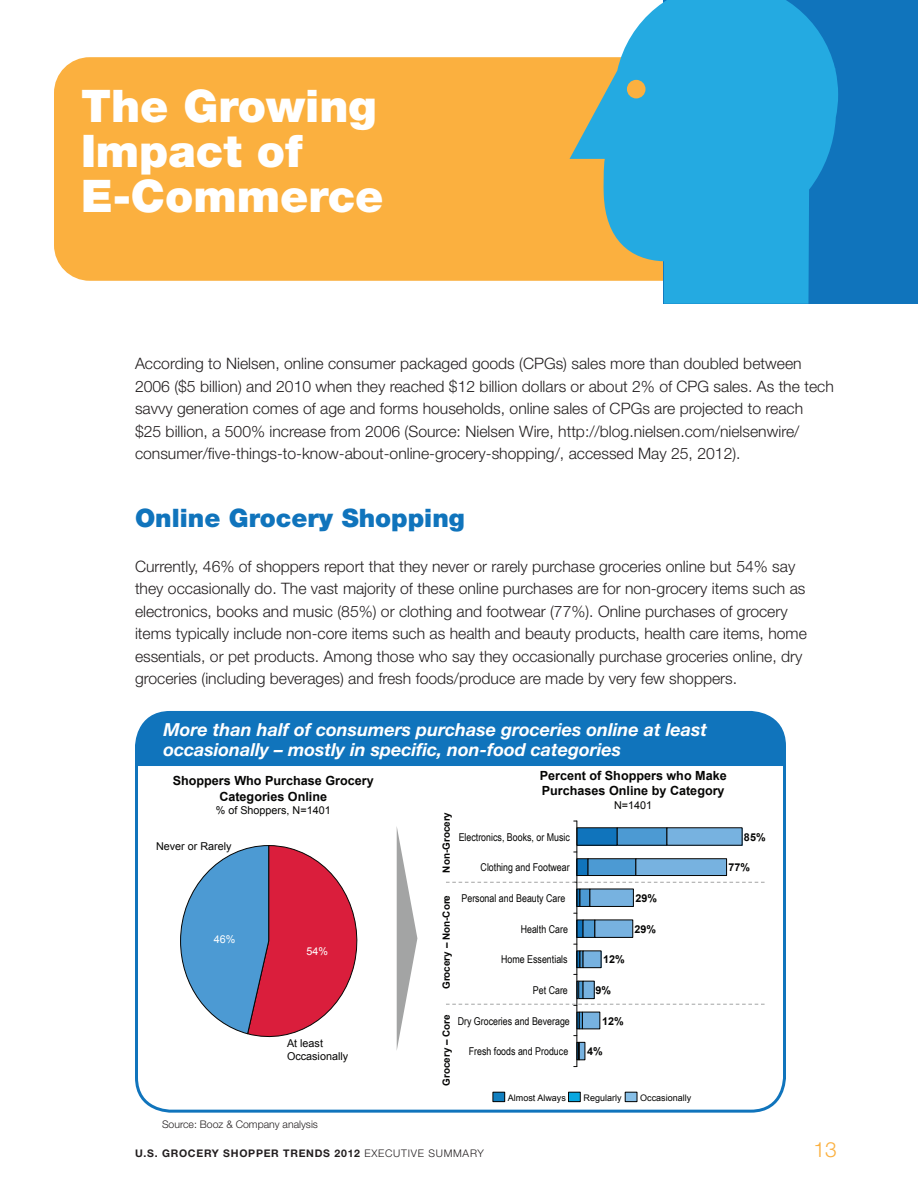
<style>
.page{position:relative;width:918px;height:1188px;background:#fff}
.page>*{position:absolute;margin:0;border:0;box-sizing:border-box;transform-origin:0 0}
.t1{font:900 45px/45px "Helvetica Neue";color:#fff}
.t2{font:900 25.5px "Helvetica Neue";color:#1074bc}
.t3{font:300 21px "Helvetica Neue";color:#fbb03f}
.t4{font:italic 700 18px/19.5px "Helvetica Neue";color:#fff}
.t5{font:300 15.75px/22.5px "Helvetica Neue";color:#231f20}
.t6{font:700 12.6px/15.3px "Arial";color:#050504;text-align:center}
.t7{font:10.8px "Arial Narrow";color:#050504}
.t8{font:10.8px/12.6px "Arial";color:#050504}
.t9{font:700 10.8px "Arial";color:#050504}
.t10{font:10.8px "Arial";color:#fff}
.t11{font:700 10.5px "Helvetica Neue";letter-spacing:.07em;color:#231f20}
.t12{font:300 10.5px "Helvetica Neue";color:#231f20}
.t13{font:700 9.9px "Arial";color:#050504}
.t14{font:9px "Arial";color:#050504}
.s1{font-weight:300}
</style>
<div class="page">
<div style="left:54px;top:57px;width:794px;height:224px;background:#fbb03f;border-radius:36px"></div>
<div style="left:664px;top:0;width:254px;height:304px;background:#1074bc"></div>
<svg style="left:570px;top:0;width:268px;height:304px;fill:#24aae1"></svg>
<div style="left:596px;top:0;width:61px;height:24px;background:#fff"></div>
<svg style="left:180px;top:845px;width:178px;height:193px"></svg>
<div style="left:577px;top:828px;width:40px;height:17px;background:#1074bc"></div>
<div style="left:576px;top:827px;width:42px;height:19px;border:1px solid #050504"></div>
<div style="left:577px;top:859px;width:11px;height:17px;background:#1074bc"></div>
<div style="left:576px;top:858px;width:12px;height:18px;border:1px solid #050504"></div>
<div style="left:576px;top:889px;width:4px;height:18px;border:1px solid #050504"></div>
<div style="left:577px;top:920px;width:6px;height:17px;background:#1074bc"></div>
<div style="left:576px;top:950px;width:4px;height:18px;border:1px solid #050504"></div>
<div style="left:617px;top:828px;width:50px;height:17px;background:#4c9ad3"></div>
<div style="left:617px;top:827px;width:50px;height:19px;border:1px solid #050504"></div>
<div style="left:588px;top:859px;width:48px;height:17px;background:#4c9ad3"></div>
<div style="left:588px;top:858px;width:48px;height:18px;border:1px solid #050504"></div>
<div style="left:580px;top:889px;width:10px;height:17px;background:#4c9ad3"></div>
<div style="left:580px;top:889px;width:10px;height:18px;border:1px solid #050504"></div>
<div style="left:583px;top:920px;width:12px;height:17px;background:#4c9ad3"></div>
<div style="left:583px;top:920px;width:12px;height:18px;border:1px solid #050504"></div>
<div style="left:579px;top:1012px;width:4px;height:17px;border:1px solid #050504"></div>
<svg style="left:577px;top:1042px;width:2px;height:18px"></svg>
<div style="left:667px;top:828px;width:75px;height:17px;background:#77b2e0"></div>
<div style="left:667px;top:827px;width:75px;height:19px;border:1px solid #050504"></div>
<div style="left:636px;top:859px;width:91px;height:17px;background:#77b2e0"></div>
<div style="left:636px;top:858px;width:91px;height:18px;border:1px solid #050504"></div>
<div style="left:590px;top:889px;width:43px;height:17px;background:#77b2e0"></div>
<div style="left:590px;top:889px;width:44px;height:18px;border:1px solid #050504"></div>
<div style="left:595px;top:920px;width:38px;height:17px;background:#77b2e0"></div>
<div style="left:595px;top:920px;width:38px;height:18px;border:1px solid #050504"></div>
<div style="left:583px;top:951px;width:18px;height:17px;background:#77b2e0"></div>
<div style="left:583px;top:950px;width:18px;height:18px;border:1px solid #050504"></div>
<div style="left:582px;top:1012px;width:18px;height:17px;background:#77b2e0"></div>
<div style="left:582px;top:1012px;width:18px;height:17px;border:1px solid #050504"></div>
<div style="left:579px;top:1042px;width:6px;height:18px;background:#77b2e0"></div>
<div style="left:579px;top:1042px;width:6px;height:18px;border:1px solid #050504"></div>
<hr style="left:576px;top:821px;width:1px;height:246px;background:#050504">
<div style="left:493px;top:1092px;width:12px;height:10px;background:#127fbf"></div>
<div style="left:493px;top:1092px;width:12px;height:10px;border:1px solid #050504"></div>
<div style="left:568px;top:1092px;width:12px;height:10px;background:#08a7e0"></div>
<div style="left:568px;top:1092px;width:13px;height:10px;border:1px solid #050504"></div>
<div style="left:625px;top:1092px;width:12px;height:10px;background:#87bfe7"></div>
<div style="left:625px;top:1092px;width:12px;height:10px;border:1px solid #050504"></div>
<svg style="left:397px;top:828px;width:20px;height:221px"></svg>
<svg style="left:446px;top:882px;width:319px;height:1px"></svg>
<svg style="left:446px;top:981px;width:319px;height:25px"></svg>
<div style="left:135px;top:711px;width:651px;height:402px;border:3px solid #1074bc;border-radius:34px"></div>
<div style="left:136px;top:712px;width:648px;height:54px;background:#1074bc"></div>
<h1 class="t1" style="left:81px;top:83px;width:304px">The Growing<br>Impact of<br>E-Commerce</h1>
<p class="t5" style="left:135px;top:352px;width:700px">According to Nielsen, online consumer packaged goods (CPGs) sales more than doubled between 2006 ($5 billion) and 2010 when they reached $12 billion dollars or about 2% of CPG sales. As the tech savvy generation comes of age and forms households, online sales of CPGs are projected to reach<br>$25 billion, a 500% increase from 2006 (Source: Nielsen Wire, http://blog.nielsen.com/nielsenwire/ consumer/five-things-to-know-about-online-grocery-shopping/, accessed May 25, 2012).</p>
<h2 class="t2" style="left:135px;top:502px;width:331px">Online Grocery Shopping</h2>
<p class="t5" style="left:135px;top:554px;width:673px">Currently, 46% of shoppers report that they never or rarely purchase groceries online but 54% say they occasionally do. The vast majority of these online purchases are for non-grocery items such as electronics, books and music (85%) or clothing and footwear (77%). Online purchases of grocery items typically include non-core items such as health and beauty products, health care items, home essentials, or pet products. Among those who say they occasionally purchase groceries online, dry groceries (including beverages) and fresh foods/produce are made by very few shoppers.</p>
<p class="t4" style="left:164px;top:720px;width:545px">More than half of consumers purchase groceries online at least occasionally – mostly in specific, non-food categories</p>
<p class="t6" style="left:173px;top:774px;width:202px">Shoppers Who Purchase Grocery<br>Categories Online</p>
<p class="t8" style="left:216px;top:804px;width:116px">% of Shoppers, N=1401</p>
<p class="t8" style="left:156px;top:840px;width:77px">Never or Rarely</p>
<p class="t10" style="left:214px;top:932px;width:23px">46%</p>
<p class="t10" style="left:307px;top:944px;width:23px">54%</p>
<p class="t8" style="left:287px;top:1037px;width:63px">At least<br>Occasionally</p>
<p class="t12" style="left:162px;top:1118px;width:157px">Source: Booz &amp; Company analysis</p>
<p class="t6" style="left:540px;top:769px;width:188px;text-align:left">Percent of Shoppers who Make<br>Purchases Online by Category</p>
<p class="t8" style="left:614px;top:799px;width:40px">N=1401</p>
<p class="t13" style="left:440px;top:873px;width:62px;rotate:-90deg">Non-Grocery</p>
<p class="t13" style="left:440px;top:989px;width:96px;rotate:-90deg">Grocery – Non-Core</p>
<p class="t7" style="left:459px;top:831px;width:113px">Electronics, Books, or Music</p>
<p class="t9" style="left:744px;top:830px;width:23px">85%</p>
<p class="t7" style="left:481px;top:861px;width:91px">Clothing and Footwear</p>
<p class="t9" style="left:729px;top:861px;width:23px">77%</p>
<p class="t7" style="left:462px;top:892px;width:105px">Personal and Beauty Care</p>
<p class="t9" style="left:635px;top:891px;width:23px">29%</p>
<p class="t7" style="left:521px;top:923px;width:49px">Health Care</p>
<p class="t9" style="left:634px;top:922px;width:23px">29%</p>
<p class="t7" style="left:501px;top:954px;width:68px">Home Essentials</p>
<p class="t9" style="left:603px;top:953px;width:23px">12%</p>
<p class="t7" style="left:533px;top:984px;width:36px">Pet Care</p>
<p class="t9" style="left:596px;top:983px;width:17px">9%</p>
<p class="t13" style="left:440px;top:1086px;width:73px;rotate:-90deg">Grocery – Core</p>
<p class="t7" style="left:458px;top:1015px;width:114px">Dry Groceries and Beverage</p>
<p class="t9" style="left:602px;top:1014px;width:23px">12%</p>
<p class="t7" style="left:469px;top:1046px;width:101px">Fresh foods and Produce</p>
<p class="t9" style="left:587px;top:1045px;width:17px">4%</p>
<p class="t14" style="left:508px;top:1092px;width:60px">Almost Always</p>
<p class="t14" style="left:584px;top:1092px;width:40px">Regularly</p>
<p class="t14" style="left:640px;top:1092px;width:53px">Occasionally</p>
<p class="t11" style="left:135px;top:1146px;width:351px">U.S. GROCERY SHOPPER TRENDS 2012 <span class="s1">EXECUTIVE SUMMARY</span></p>
<h3 class="t3" style="left:814px;top:1136px;width:25px">13</h3>
</div>
